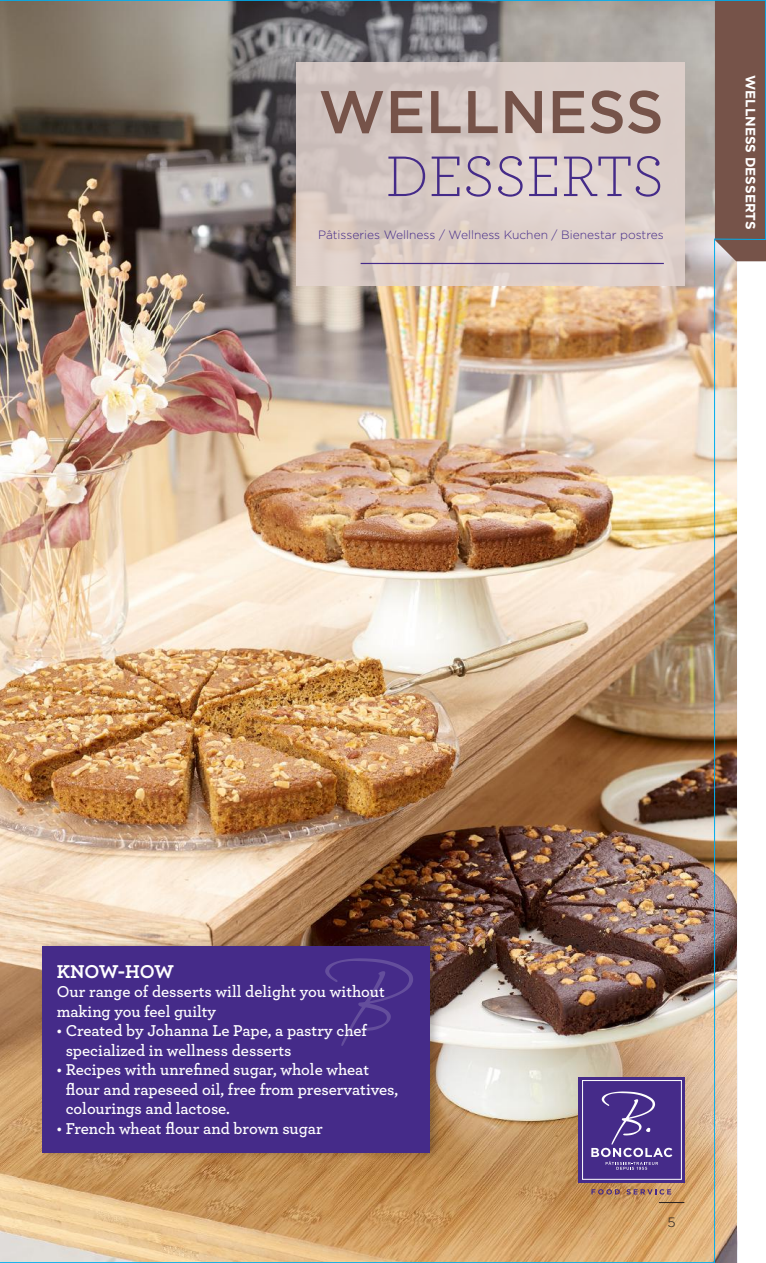
<style>
.page{position:relative;width:766px;height:1263px;background:#fff}
.page>*{position:absolute;margin:0;border:0;box-sizing:border-box;transform-origin:0 0}
.t1{font:500 60px "Gotham";color:#765349}
.t2{font:300 60px "Archer";color:#452b89}
.t3{font:700 19.5px "Archer";color:#fff}
.t4{font:600 16.5px/19.5px "Archer";color:#fff}
.t5{font:700 13.5px "Gotham";color:#fff}
.t6{font:300 13.5px "Gotham";color:#241f1f}
.t7{font:300 12px "Gotham";color:#452b89}
</style>
<div class="page">
<img style="left:0;top:0;width:765px;height:1263px">
<h1 class="t1" style="left:318px;top:73px;width:347px">WELLNESS</h1>
<h1 class="t2" style="left:385px;top:137px;width:280px">DESSERTS</h1>
<p class="t7" style="left:318px;top:227px;width:347px">Pâtisseries Wellness / Wellness Kuchen / Bienestar postres</p>
<p class="t5" style="left:758px;top:75px;width:156px;rotate:90deg">WELLNESS DESSERTS</p>
<p class="t3" style="left:57px;top:956px;width:119px">KNOW-HOW</p>
<p class="t4" style="left:57px;top:981px;width:329px">Our range of desserts will delight you without making you feel guilty</p>
<p class="t4" style="left:66px;top:1020px;width:303px;text-indent:-9px">• Created by Johanna Le Pape, a pastry chef specialized in wellness desserts</p>
<p class="t4" style="left:66px;top:1059px;width:334px;text-indent:-9px">• Recipes with unrefined sugar, whole wheat flour and rapeseed oil, free from preservatives, colourings and lactose.</p>
<p class="t4" style="left:57px;top:1117px;width:267px">• French wheat flour and brown sugar</p>
<p class="t6" style="left:667px;top:1213px;width:10px">5</p>
</div>
